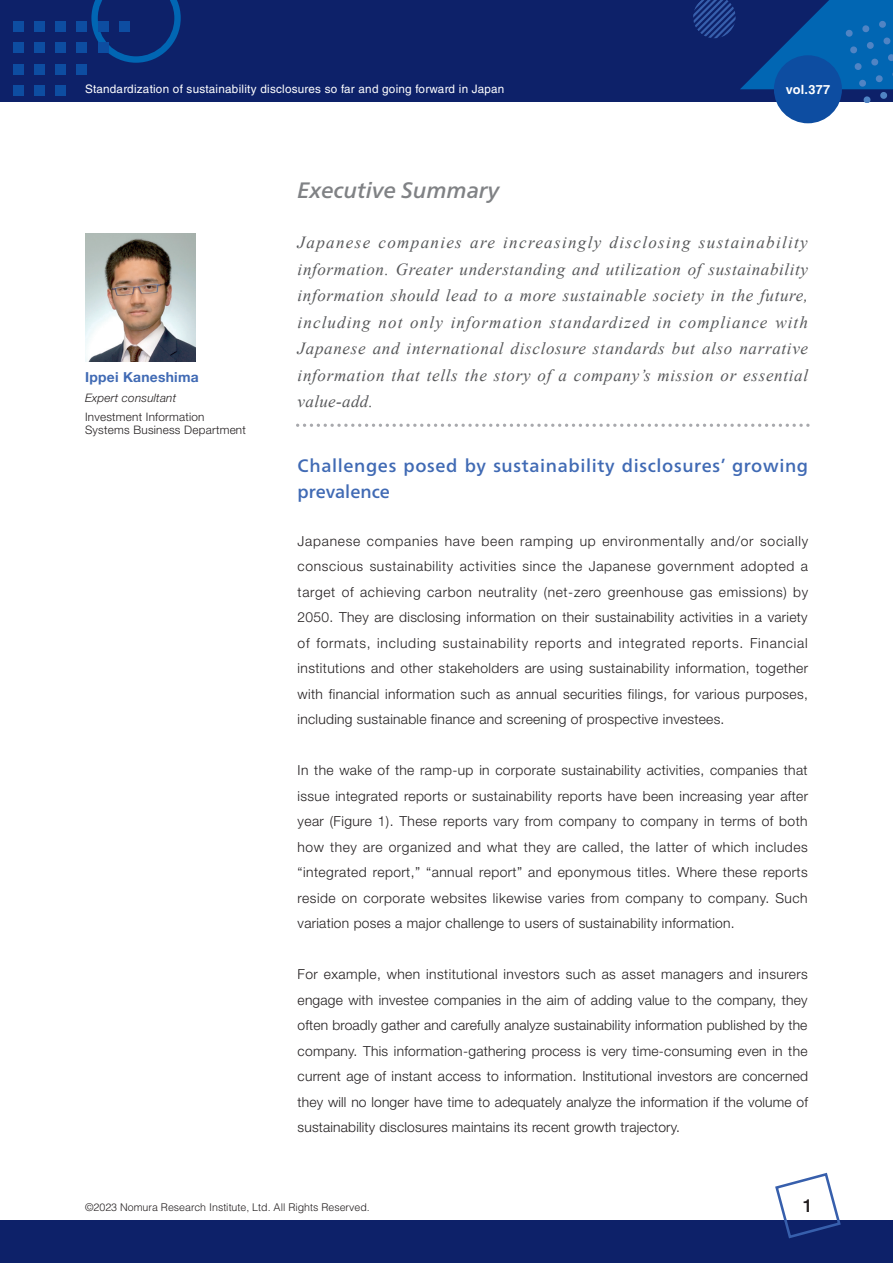
<style>
.page{position:relative;width:893px;height:1263px;background:#fff}
.page>*{position:absolute;margin:0;border:0;box-sizing:border-box;transform-origin:0 0}
.t1{font:italic 500 22.35px "Frutiger Neue LT Pro";color:#808285}
.t2{font:500 18px/25.5px "Frutiger Neue LT Pro";letter-spacing:.035em;color:#406ab4}
.t3{font:500 18px "Helvetica Neue";color:#231f20}
.t4{font:italic 16.95px/26.5px "Times New Roman";letter-spacing:.04em;color:#57585a;text-align:justify}
.t5{font:300 13.8px/25.5px "Helvetica Neue";letter-spacing:.02em;color:#231f20;text-align:justify}
.t6{font:700 13.8px "Helvetica Neue";letter-spacing:.02em;color:#406ab4}
.t7{font:700 12.75px "Helvetica LT Std";letter-spacing:.02em;color:#fff}
.t8{font:11.7px "Helvetica LT Std";letter-spacing:.02em;color:#fff}
.t9{font:300 11.7px/12.8px "Helvetica Neue";letter-spacing:.02em;color:#231f20}
.t10{font:italic 300 11.7px "Helvetica Neue";letter-spacing:.02em;color:#231f20}
.t11{font:300 10.65px "Helvetica LT Std";color:#231f20}
</style>
<div class="page">
<svg style="left:305px;top:423px;width:504px;height:4px"></svg>
<img style="left:85px;top:234px;width:111px;height:127px">
<div style="left:0;top:0;width:893px;height:102px;background:#0d2169"></div>
<svg style="left:91px;top:0;width:90px;height:63px"></svg>
<svg style="left:693px;top:0;width:200px;height:102px"></svg>
<div style="left:13px;top:21px;width:10px;height:11px;background:#0d4da1"></div>
<div style="left:34px;top:21px;width:11px;height:11px;background:#0d4da1"></div>
<div style="left:55px;top:21px;width:11px;height:11px;background:#0d4da1"></div>
<div style="left:77px;top:21px;width:10px;height:11px;background:#0d4da1"></div>
<div style="left:98px;top:21px;width:10px;height:11px;background:#0d4da1"></div>
<div style="left:119px;top:21px;width:11px;height:11px;background:#0d4da1"></div>
<div style="left:13px;top:43px;width:10px;height:10px;background:#0d4da1"></div>
<div style="left:34px;top:43px;width:11px;height:10px;background:#0d4da1"></div>
<div style="left:55px;top:43px;width:11px;height:10px;background:#0d4da1"></div>
<div style="left:77px;top:43px;width:10px;height:10px;background:#0d4da1"></div>
<div style="left:98px;top:43px;width:10px;height:10px;background:#0d4da1"></div>
<div style="left:13px;top:64px;width:10px;height:10px;background:#0d4da1"></div>
<div style="left:34px;top:64px;width:11px;height:10px;background:#0d4da1"></div>
<div style="left:55px;top:64px;width:11px;height:10px;background:#0d4da1"></div>
<div style="left:77px;top:64px;width:10px;height:10px;background:#0d4da1"></div>
<div style="left:13px;top:85px;width:10px;height:11px;background:#0d4da1"></div>
<div style="left:34px;top:85px;width:11px;height:11px;background:#0d4da1"></div>
<div style="left:55px;top:85px;width:11px;height:11px;background:#0d4da1"></div>
<div style="left:0;top:1220px;width:893px;height:43px;background:#0d2169"></div>
<svg style="left:775px;top:1172px;width:66px;height:67px"></svg>
<div style="left:774px;top:55px;width:68px;height:68px;background:#0d4da1;border-radius:50%"></div>
<p class="t8" style="left:85px;top:82px;width:421px">Standardization of sustainability disclosures so far and going forward in Japan</p>
<p class="t7" style="left:786px;top:81px;width:46px">vol.377</p>
<p class="t6" style="left:85px;top:368px;width:115px">Ippei Kaneshima</p>
<p class="t10" style="left:85px;top:391px;width:93px">Expert consultant</p>
<p class="t9" style="left:85px;top:411px;width:162px">Investment Information<br>Systems Business Department</p>
<h1 class="t1" style="left:298px;top:176px;width:203px">Executive Summary</h1>
<p class="t4" style="left:298px;top:229px;width:512px">Japanese companies are increasingly disclosing sustainability information. Greater understanding and utilization of sustainability information should lead to a more sustainable society in the future, including not only information standardized in compliance with Japanese and international disclosure standards but also narrative information that tells the story of a company’s mission or essential value-add.</p>
<h2 class="t2" style="left:298px;top:453px;width:512px">Challenges posed by sustainability disclosures’ growing prevalence</h2>
<p class="t5" style="left:298px;top:528px;width:512px">Japanese companies have been ramping up environmentally and/or socially conscious sustainability activities since the Japanese government adopted a target of achieving carbon neutrality (net-zero greenhouse gas emissions) by 2050. They are disclosing information on their sustainability activities in a variety of formats, including sustainability reports and integrated reports. Financial institutions and other stakeholders are using sustainability information, together with financial information such as annual securities filings, for various purposes, including sustainable finance and screening of prospective investees.</p>
<p class="t5" style="left:298px;top:757px;width:512px">In the wake of the ramp-up in corporate sustainability activities, companies that issue integrated reports or sustainability reports have been increasing year after year (Figure 1). These reports vary from company to company in terms of both how they are organized and what they are called, the latter of which includes “integrated report,” “annual report” and eponymous titles. Where these reports reside on corporate websites likewise varies from company to company. Such variation poses a major challenge to users of sustainability information.</p>
<p class="t5" style="left:298px;top:961px;width:512px">For example, when institutional investors such as asset managers and insurers engage with investee companies in the aim of adding value to the company, they often broadly gather and carefully analyze sustainability information published by the company. This information-gathering process is very time-consuming even in the current age of instant access to information. Institutional investors are concerned they will no longer have time to adequately analyze the information if the volume of sustainability disclosures maintains its recent growth trajectory.</p>
<p class="t11" style="left:85px;top:1201px;width:286px">©2023 Nomura Research Institute, Ltd. All Rights Reserved.</p>
<h2 class="t3" style="left:803px;top:1194px;width:12px">1</h2>
</div>
